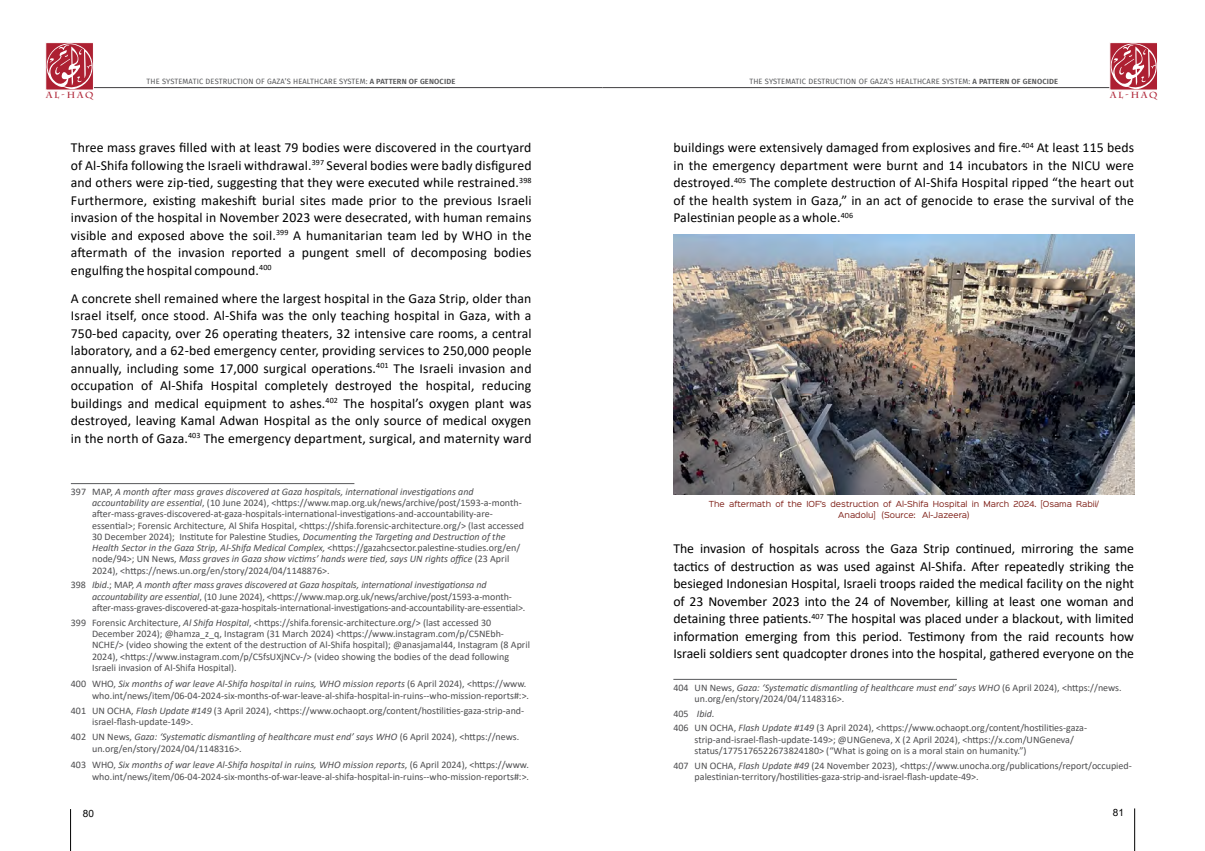
<style>
.page{position:relative;width:1205px;height:851px;background:#fff}
.page>*{position:absolute;margin:0;border:0;box-sizing:border-box;transform-origin:0 0}
.t1{font:13.75px/17.5px "Calibri";letter-spacing:.01em;color:#000;text-align:justify}
.t2{font:10px/11.2px "Calibri";color:#4d4d4f}
.t3{font:10px "Arial";color:#000}
.t4{font:700 8.75px "Charlemagne Std";letter-spacing:.2em;color:#ad2032}
.t5{font:7.5px "Fira Sans";letter-spacing:.02em;color:#58595b}
.t6{font:7.5px/11.2px "Sinkin Sans 400";color:#7f2119;text-align:center}
.s1{font-weight:600}
.s2{font-style:italic}
</style>
<div class="page">
<hr style="left:602px;top:87px;width:517px;height:1px;background:#414042">
<hr style="left:85px;top:87px;width:517px;height:1px;background:#414042">
<svg style="left:46px;top:43px;width:47px;height:47px;background:#c15664"></svg>
<svg style="left:1109px;top:43px;width:48px;height:47px;background:#c25a67"></svg>
<hr style="left:1134px;top:808px;width:1px;height:42px;background:#000">
<hr style="left:70px;top:808px;width:1px;height:42px;background:#000">
<hr style="left:71px;top:483px;width:283px;height:1px;background:#58595b">
<hr style="left:673px;top:679px;width:284px;height:1px;background:#58595b">
<img style="left:673px;top:235px;width:461px;height:259px">
<p class="t5" style="left:147px;top:76px;width:310px">THE SYSTEMATIC DESTRUCTION OF GAZA’S HEALTHCARE SYSTEM: <span class="s1">A PATTERN OF GENOCIDE</span></p>
<p class="t5" style="left:749px;top:76px;width:310px">THE SYSTEMATIC DESTRUCTION OF GAZA’S HEALTHCARE SYSTEM: <span class="s1">A PATTERN OF GENOCIDE</span></p>
<p class="t4" style="left:46px;top:90px;width:49px">AL-HAQ</p>
<p class="t4" style="left:1110px;top:90px;width:49px">AL-HAQ</p>
<p class="t1" style="left:71px;top:138px;width:462px">Three mass graves filled with at least 79 bodies were discovered in the courtyard of Al-Shifa following the Israeli withdrawal.<sup>397</sup> Several bodies were badly disfigured and others were zip-tied, suggesting that they were executed while restrained.<sup>398<br></sup>Furthermore, existing makeshift burial sites made prior to the previous Israeli invasion of the hospital in November 2023 were desecrated, with human remains visible and exposed above the soil.<sup>399</sup> A humanitarian team led by WHO in the aftermath of the invasion reported a pungent smell of decomposing bodies engulfing the hospital compound.<sup>400</sup></p>
<p class="t1" style="left:71px;top:289px;width:462px">A concrete shell remained where the largest hospital in the Gaza Strip, older than Israel itself, once stood. Al-Shifa was the only teaching hospital in Gaza, with a 750-bed capacity, over 26 operating theaters, 32 intensive care rooms, a central laboratory, and a 62-bed emergency center, providing services to 250,000 people annually, including some 17,000 surgical operations.<sup>401</sup> The Israeli invasion and occupation of Al-Shifa Hospital completely destroyed the hospital, reducing buildings and medical equipment to ashes.<sup>402</sup> The hospital’s oxygen plant was destroyed, leaving Kamal Adwan Hospital as the only source of medical oxygen in the north of Gaza.<sup>403</sup> The emergency department, surgical, and maternity ward</p>
<p class="t2" style="left:92px;top:485px;width:433px;text-indent:-21px">397 MAP, <span class="s2">A month after mass graves discovered at Gaza hospitals, international investigations and accountability are essential</span>, (10 June 2024), &lt;https://www.map.org.uk/news/archive/post/1593-a-month&shy;after-mass-graves-discovered-at-gaza-hospitals-international-investigations-and-accountability-are&shy;essential&gt;; Forensic Architecture, Al Shifa Hospital, &lt;https://shifa.forensic-architecture.org/&gt; (last accessed 30 December 2024); Institute for Palestine Studies, <span class="s2">Documenting the Targeting and Destruction of the Health Sector in the Gaza Strip, Al-Shifa Medical Complex,</span> &lt;https://gazahcsector.palestine-studies.org/en/ node/94&gt;; UN News, <span class="s2">Mass graves in Gaza show victims’ hands were tied, says UN rights office</span> (23 April 2024), &lt;https://news.un.org/en/story/2024/04/1148876&gt;.</p>
<p class="t2" style="left:92px;top:579px;width:435px;text-indent:-21px">398 <span class="s2">Ibid</span>.; MAP, <span class="s2">A month after mass graves discovered at Gaza hospitals, international investigationsa nd accountability are essential</span>, (10 June 2024), &lt;https://www.map.org.uk/news/archive/post/1593-a-month&shy;after-mass-graves-discovered-at-gaza-hospitals-international-investigations-and-accountability-are-essential&gt;.</p>
<p class="t2" style="left:92px;top:616px;width:439px;text-indent:-21px">399 Forensic Architecture, <span class="s2">Al Shifa Hospital</span>, &lt;https://shifa.forensic-architecture.org/&gt; (last accessed 30<br>December 2024); @hamza_z_q, Instagram (31 March 2024) &lt;https://www.instagram.com/p/C5NEbh-NCHE/&gt; (video showing the extent of the destruction of Al-Shifa hospital); @anasjamal44, Instagram (8 April 2024), &lt;https://www.instagram.com/p/C5fsUXjNCv-/&gt; (video showing the bodies of the dead following Israeli invasion of Al-Shifa Hospital).</p>
<p class="t2" style="left:71px;top:677px;width:460px;line-height:12.5px;text-align:right">400 WHO, <span class="s2">Six months of war leave Al-Shifa hospital in ruins, WHO mission reports</span> (6 April 2024), &lt;https://www. who.int/news/item/06-04-2024-six-months-of-war-leave-al-shifa-hospital-in-ruins--who-mission-reports#:&gt;.</p>
<p class="t2" style="left:92px;top:704px;width:434px;text-indent:-21px">401 UN OCHA, <span class="s2">Flash Update #149</span> (3 April 2024), &lt;https://www.ochaopt.org/content/hostilities-gaza-strip-and&shy;israel-flash-update-149&gt;.</p>
<p class="t2" style="left:92px;top:731px;width:428px;text-indent:-21px">402 UN News, <span class="s2">Gaza: ‘Systematic dismantling of healthcare must end’ says WHO</span> (6 April 2024), &lt;https://news. un.org/en/story/2024/04/1148316&gt;.</p>
<p class="t2" style="left:71px;top:757px;width:460px;line-height:12.5px;text-align:right">403 WHO, <span class="s2">Six months of war leave Al-Shifa hospital in ruins, WHO mission reports</span>, (6 April 2024), &lt;https://www. who.int/news/item/06-04-2024-six-months-of-war-leave-al-shifa-hospital-in-ruins--who-mission-reports#:&gt;.</p>
<p class="t1" style="left:673px;top:138px;width:462px">buildings were extensively damaged from explosives and fire.<sup>404</sup> At least 115 beds in the emergency department were burnt and 14 incubators in the NICU were destroyed.<sup>405</sup> The complete destruction of Al-Shifa Hospital ripped “the heart out of the health system in Gaza,” in an act of genocide to erase the survival of the Palestinian people as a whole.<sup>406</sup></p>
<p class="t6" style="left:709px;top:497px;width:391px">The aftermath of the IOF’s destruction of Al-Shifa Hospital in March 2024. [Osama Rabii/<br>Anadolu] (Source: Al-Jazeera)</p>
<p class="t1" style="left:673px;top:539px;width:462px">The invasion of hospitals across the Gaza Strip continued, mirroring the same tactics of destruction as was used against Al-Shifa. After repeatedly striking the besieged Indonesian Hospital, Israeli troops raided the medical facility on the night of 23 November 2023 into the 24 of November, killing at least one woman and detaining three patients.<sup>407</sup> The hospital was placed under a blackout, with limited information emerging from this period. Testimony from the raid recounts how Israeli soldiers sent quadcopter drones into the hospital, gathered everyone on the</p>
<p class="t2" style="left:694px;top:681px;width:428px;text-indent:-21px">404 UN News, <span class="s2">Gaza: ‘Systematic dismantling of healthcare must end’ says WHO</span> (6 April 2024), &lt;https://news. un.org/en/story/2024/04/1148316&gt;.</p>
<p class="t2" style="left:673px;top:705px;width:415px;line-height:14.8px">405 <span class="s2">Ibid.<br></span>406 UN OCHA, <span class="s2">Flash Update #149</span> (3 April 2024), &lt;https://www.ochaopt.org/content/hostilities-gaza-</p>
<p class="t2" style="left:694px;top:733px;width:381px">strip-and-israel-flash-update-149&gt;; @UNGeneva, X (2 April 2024), &lt;https://x.com/UNGeneva/ status/1775176522673824180&gt; (“What is going on is a moral stain on humanity.”)</p>
<p class="t2" style="left:694px;top:759px;width:439px;text-indent:-21px">407 UN OCHA, <span class="s2">Flash Update #49</span> (24 November 2023), &lt;https://www.unocha.org/publications/report/occupied&shy;palestinian-territory/hostilities-gaza-strip-and-israel-flash-update-49&gt;.</p>
<p class="t3" style="left:83px;top:806px;width:13px">80</p>
<p class="t3" style="left:1113px;top:805px;width:13px">81</p>
</div>
